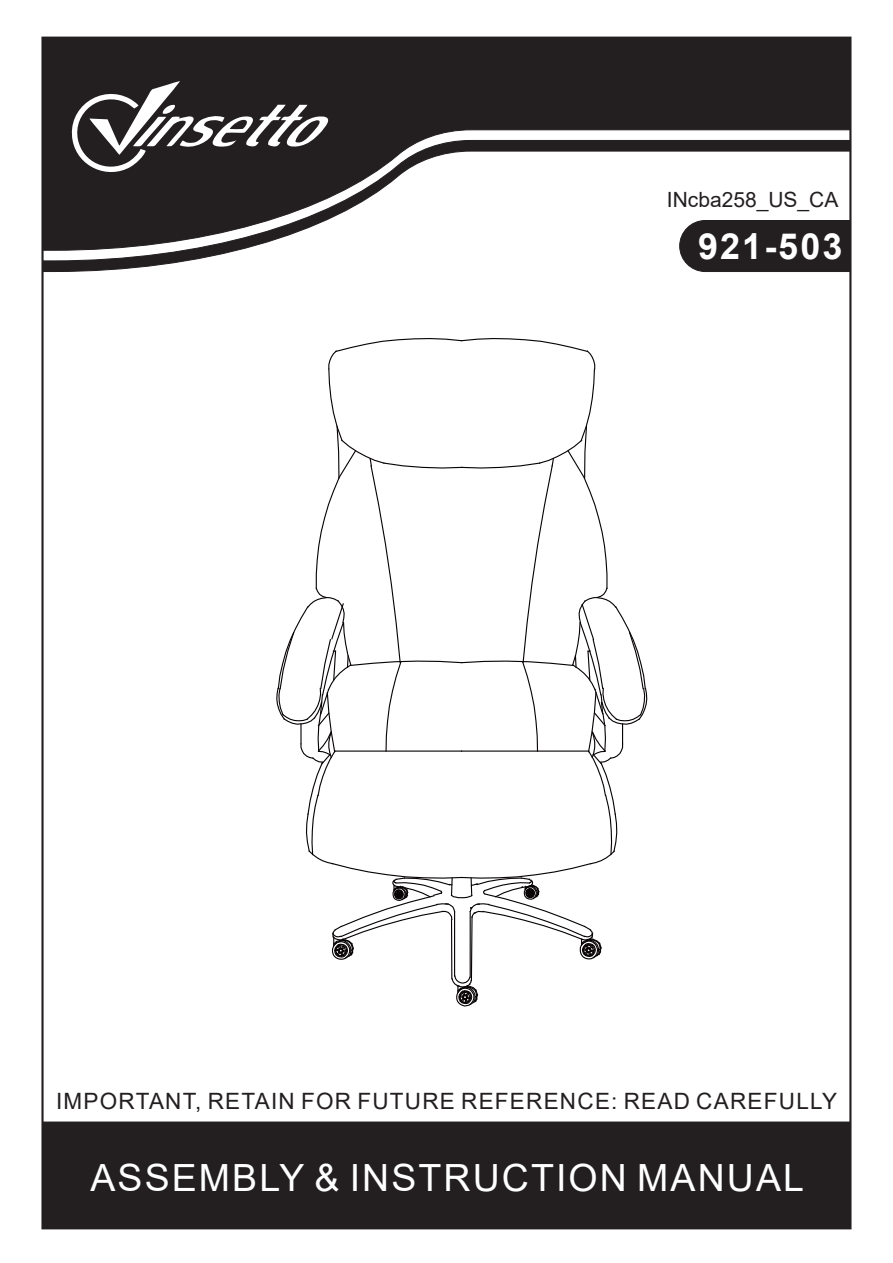
<style>
.page{position:relative;width:893px;height:1263px;background:#fff}
.page>*{position:absolute;margin:0;border:0;box-sizing:border-box;transform-origin:0 0}
.t1{font:37.5px "Arial";letter-spacing:.055em;color:#fff}
.t2{font:700 36px "Arial";letter-spacing:.055em;color:#fff}
.t3{font:22.5px "Arial";letter-spacing:.055em;color:#231f20}
.t4{font:21px "Arial";color:#231f20}
</style>
<div class="page">
<div style="left:42px;top:37px;width:809px;height:103px;background:#231f20"></div>
<svg style="left:42px;top:140px;width:809px;height:132px"></svg>
<svg style="left:66px;top:81px;width:265px;height:99px"></svg>
<svg style="left:276px;top:338px;width:372px;height:669px"></svg>
<div style="left:42px;top:1121px;width:809px;height:108px;background:#231f20;border:1px solid #231f20"></div>
<p class="t4" style="left:667px;top:185px;width:173px">INcba258_US_CA</p>
<h2 class="t2" style="left:698px;top:221px;width:146px">921-503</h2>
<p class="t3" style="left:56px;top:1086px;width:783px">IMPORTANT, RETAIN FOR FUTURE REFERENCE: READ CAREFULLY</p>
<h1 class="t1" style="left:90px;top:1152px;width:715px">ASSEMBLY &amp; INSTRUCTION MANUAL</h1>
</div>
